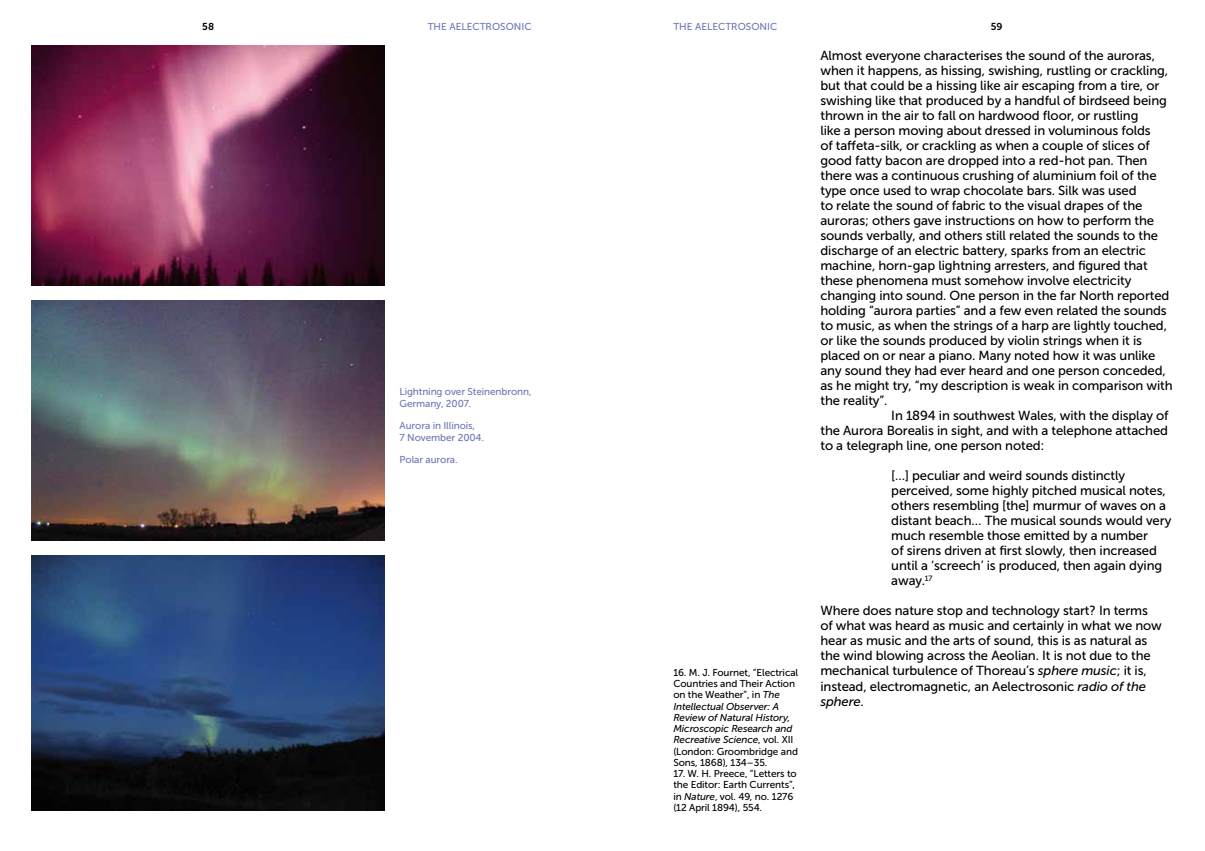
<style>
.page{position:relative;width:1205px;height:851px;background:#fff}
.page>*{position:absolute;margin:0;border:0;box-sizing:border-box;transform-origin:0 0}
.t1{font:13.12px/15px "Museo Sans 500";letter-spacing:-.01em;color:#000}
.t2{font:10px/11.2px "Museo Sans 500";letter-spacing:-.01em;color:#000}
.t3{font:10px/11.2px "Museo Sans 500";letter-spacing:-.01em;color:#6d78b4}
.t4{font:10px "Museo Sans 700";color:#000}
.s1{font-style:italic}
</style>
<div class="page">
<img style="left:32px;top:300px;width:352px;height:240px">
<img style="left:32px;top:555px;width:352px;height:255px">
<img style="left:32px;top:45px;width:352px;height:240px">
<p class="t4" style="left:202px;top:21px;width:13px">58</p>
<p class="t3" style="left:428px;top:21px;width:53px">Th e Aelectrosonic</p>
<p class="t3" style="left:673px;top:21px;width:53px">Th e Aelectrosonic</p>
<p class="t4" style="left:991px;top:21px;width:13px">59</p>
<p class="t1" style="left:820px;top:48px;width:336px">Almost everyone characterises the sound of the auroras,</p>
<p class="t1" style="left:820px;top:63px;width:349px">when it happens, as hissing, swishing, rustling or crackling,</p>
<p class="t1" style="left:820px;top:78px;width:340px">but that could be a hissing like air escaping from a tire, or</p>
<p class="t1" style="left:820px;top:93px;width:348px">swishing like that produced by a handful of birdseed being</p>
<p class="t1" style="left:820px;top:108px;width:320px">thrown in the air to fall on hardwood floor, or rustling</p>
<p class="t1" style="left:820px;top:123px;width:332px">like a person moving about dressed in voluminous folds</p>
<p class="t1" style="left:820px;top:138px;width:331px">of taffeta-silk, or crackling as when a couple of slices of</p>
<p class="t1" style="left:820px;top:153px;width:329px">good fatty bacon are dropped into a red-hot pan. Then</p>
<p class="t1" style="left:820px;top:168px;width:338px">there was a continuous crushing of aluminium foil of the</p>
<p class="t1" style="left:820px;top:183px;width:318px">type once used to wrap chocolate bars. Silk was used</p>
<p class="t1" style="left:820px;top:198px;width:323px">to relate the sound of fabric to the visual drapes of the</p>
<p class="t1" style="left:820px;top:213px;width:335px">auroras; others gave instructions on how to perform the</p>
<p class="t1" style="left:820px;top:228px;width:339px">sounds verbally, and others still related the sounds to the</p>
<p class="t1" style="left:820px;top:243px;width:327px">discharge of an electric battery, sparks from an electric</p>
<p class="t1" style="left:820px;top:258px;width:329px">machine, horn-gap lightning arresters, and figured that</p>
<p class="t1" style="left:820px;top:273px;width:312px">these phenomena must somehow involve electricity</p>
<p class="t1" style="left:820px;top:288px;width:350px">changing into sound. One person in the far North reported</p>
<p class="t1" style="left:820px;top:303px;width:348px">holding “aurora parties” and a few even related the sounds</p>
<p class="t1" style="left:820px;top:318px;width:348px">to music, as when the strings of a harp are lightly touched,</p>
<p class="t1" style="left:820px;top:333px;width:323px">or like the sounds produced by violin strings when it is</p>
<p class="t1" style="left:820px;top:348px;width:337px">placed on or near a piano. Many noted how it was unlike</p>
<p class="t1" style="left:820px;top:363px;width:347px">any sound they had ever heard and one person conceded,</p>
<p class="t1" style="left:820px;top:378px;width:354px">as he might try, “my description is weak in comparison with</p>
<p class="t1" style="left:820px;top:393px;width:69px">the reality”.</p>
<p class="t1" style="left:891px;top:408px;width:279px">In 1894 in southwest Wales, with the display of</p>
<p class="t1" style="left:820px;top:423px;width:349px">the Aurora Borealis in sight, and with a telephone attached</p>
<p class="t1" style="left:820px;top:438px;width:225px">to a telegraph line, one person noted:</p>
<p class="t1" style="left:891px;top:468px;width:281px">[…] peculiar and weird sounds distinctly perceived, some highly pitched musical notes, others resembling [the] murmur of waves on a distant beach… The musical sounds would very much resemble those emitted by a number<br>of sirens driven at first slowly, then increased until a ‘screech’ is produced, then again dying away.<sup>17</sup></p>
<p class="t1" style="left:820px;top:603px;width:343px">Where does nature stop and technology start? In terms of what was heard as music and certainly in what we now hear as music and the arts of sound, this is as natural as the wind blowing across the Aeolian. It is not due to the mechanical turbulence of Thoreau’s <span class="s1">sphere music</span>; it is, instead, electromagnetic, an Aelectrosonic <span class="s1">radio of the sphere</span>.</p>
<p class="t3" style="left:399px;top:386px;width:134px">Lightning over Steinenbronn,<br>Germany, 2007.</p>
<p class="t3" style="left:399px;top:420px;width:86px">Aurora in Illinois,<br>7 November 2004.</p>
<p class="t3" style="left:399px;top:454px;width:60px">Polar aurora.</p>
<p class="t2" style="left:673px;top:666px;width:126px">16. M. J. Fournet, “Electrical<br>Countries and Their Action on the Weather”, in <span class="s1">The<br>Intellectual Observer: A<br>Review of Natural History,<br>Microscopic Research and<br>Recreative Science</span>, vol. XII (London: Groombridge and<br>Sons, 1868), 134–35.</p>
<p class="t2" style="left:673px;top:768px;width:125px">17. W. H. Preece, “Letters to the Editor: Earth Currents”, in <span class="s1">Nature</span>, vol. 49, no. 1276 (12 April 1894), 554.</p>
</div>
